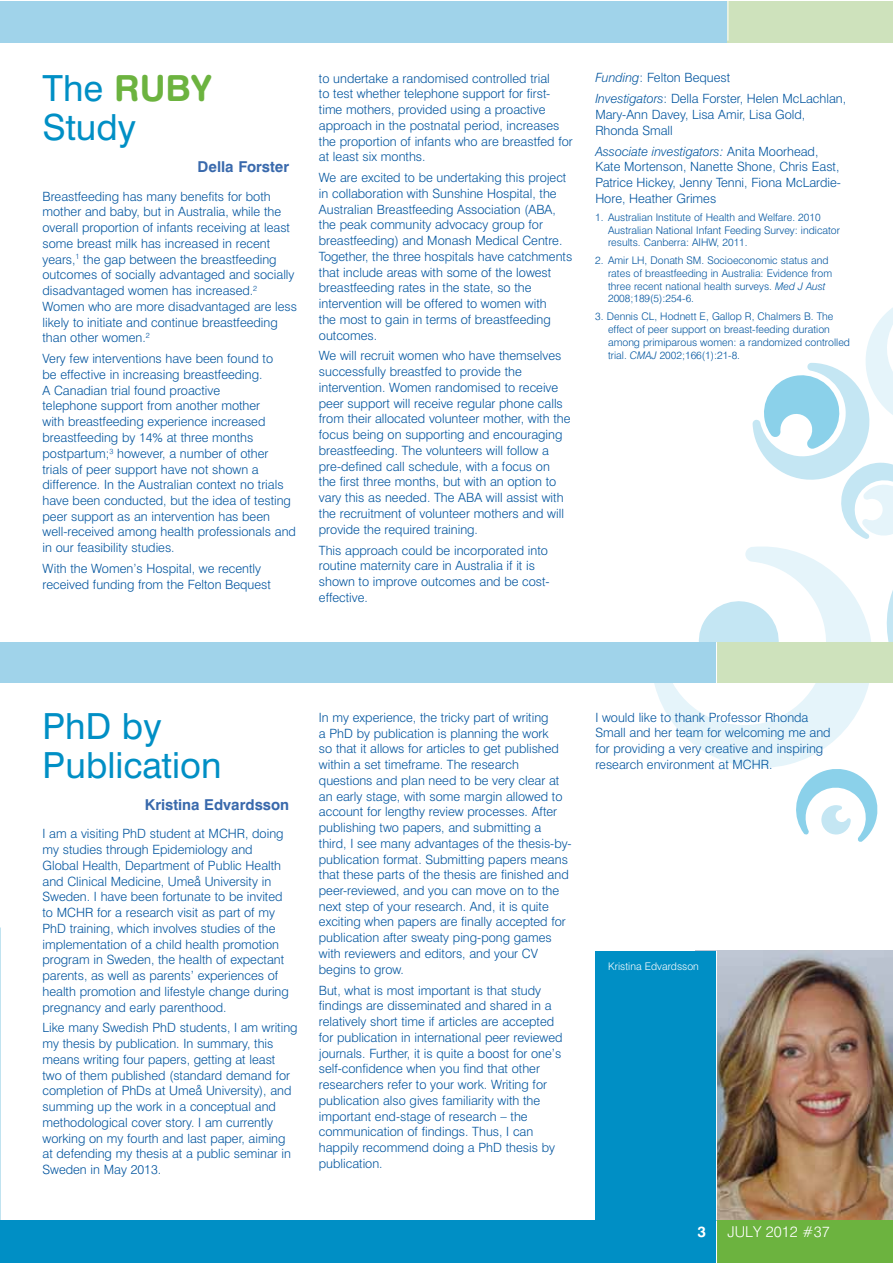
<style>
.page{position:relative;width:893px;height:1263px;background:#fff}
.page>*{position:absolute;margin:0;border:0;box-sizing:border-box;transform-origin:0 0}
.t1{font:36px/39px "Swiss 721 BT";color:#008fc5}
.t2{font:36px "Swiss 721 BT Bold Rounded";color:#6cb33f}
.t3{font:700 15px "Swiss 721 BT";color:#3969ac}
.t4{font:300 15px "Swiss 721 BT";color:#fff}
.t5{font:15px "Swiss 721 BT Bold Rounded";color:#fff}
.t6{font:300 12.75px/15.8px "Swiss 721 BT";color:#00549e}
.t7{font:300 10.5px/12.8px "Swiss 721 BT";color:#00549e}
.t8{font:300 10.5px "Swiss 721 BT";color:#fff}
.s1{font-family:"Swiss 721 BT";color:#008fc5}
.s2{font-style:italic}
</style>
<div class="page">
<svg style="left:654px;top:683px;width:40px;height:61px;fill:#ecf7fb"></svg>
<svg style="left:694px;top:308px;width:199px;height:534px"></svg>
<img style="left:717px;top:951px;width:175px;height:269px">
<div style="left:595px;top:951px;width:121px;height:269px;background:#008fc5"></div>
<div style="left:0;top:1px;width:728px;height:42px;background:#a0d3ea"></div>
<div style="left:728px;top:1px;width:164px;height:42px;background:#cee2bc"></div>
<hr style="left:727px;top:1px;width:1px;height:40px;background:#fff">
<div style="left:0;top:642px;width:716px;height:41px;background:#a0d3ea"></div>
<div style="left:716px;top:642px;width:176px;height:41px;background:#cee2bc"></div>
<hr style="left:716px;top:642px;width:1px;height:43px;background:#fff">
<div style="left:716px;top:1220px;width:176px;height:43px;background:#6cb33f"></div>
<div style="left:0;top:1220px;width:716px;height:43px;background:#008fc5"></div>
<hr style="left:716px;top:1220px;width:1px;height:43px;background:#fff">
<h1 class="t2" style="left:43px;top:66px;width:171px"><span class="s1">The</span> RUBY</h1>
<h1 class="t1" style="left:43px;top:108px;width:95px">Study</h1>
<p class="t3" style="left:198px;top:158px;width:93px">Della Forster</p>
<p class="t6" style="left:43px;top:188px;width:256px">Breastfeeding has many benefits for both mother and baby, but in Australia, while the overall proportion of infants receiving at least some breast milk has increased in recent years,<sup>1</sup> the gap between the breastfeeding outcomes of socially advantaged and socially disadvantaged women has increased.<sup>2<br></sup>Women who are more disadvantaged are less likely to initiate and continue breastfeeding than other women.<sup>2</sup></p>
<p class="t6" style="left:43px;top:351px;width:255px">Very few interventions have been found to<br>be effective in increasing breastfeeding.<br>A Canadian trial found proactive<br>telephone support from another mother<br>with breastfeeding experience increased breastfeeding by 14% at three months postpartum;<sup>3</sup> however, a number of other trials of peer support have not shown a difference. In the Australian context no trials have been conducted, but the idea of testing peer support as an intervention has been well-received among health professionals and in our feasibility studies.</p>
<p class="t6" style="left:43px;top:561px;width:230px">With the Women’s Hospital, we recently received funding from the Felton Bequest</p>
<p class="t6" style="left:319px;top:70px;width:255px">to undertake a randomised controlled trial<br>to test whether telephone support for first&shy;time mothers, provided using a proactive approach in the postnatal period, increases the proportion of infants who are breastfed for at least six months.</p>
<p class="t6" style="left:319px;top:170px;width:255px">We are excited to be undertaking this project in collaboration with Sunshine Hospital, the Australian Breastfeeding Association (ABA, the peak community advocacy group for breastfeeding) and Monash Medical Centre.<br>Together, the three hospitals have catchments that include areas with some of the lowest breastfeeding rates in the state, so the intervention will be offered to women with<br>the most to gain in terms of breastfeeding outcomes.</p>
<p class="t6" style="left:319px;top:348px;width:253px">We will recruit women who have themselves successfully breastfed to provide the intervention. Women randomised to receive peer support will receive regular phone calls from their allocated volunteer mother, with the focus being on supporting and encouraging breastfeeding. The volunteers will follow a pre-defined call schedule, with a focus on<br>the first three months, but with an option to vary this as needed. The ABA will assist with the recruitment of volunteer mothers and will provide the required training.</p>
<p class="t6" style="left:319px;top:542px;width:232px">This approach could be incorporated into routine maternity care in Australia if it is shown to improve outcomes and be cost&shy;effective.</p>
<p class="t6" style="left:595px;top:67px;width:252px;line-height:20.9px"><span class="s2">Funding</span>: Felton Bequest<br><span class="s2">Investigators</span>: Della Forster, Helen McLachlan,</p>
<p class="t6" style="left:595px;top:106px;width:212px">Mary-Ann Davey, Lisa Amir, Lisa Gold,<br>Rhonda Small</p>
<p class="t6" style="left:595px;top:143px;width:247px"><span class="s2">Associate investigators:</span> Anita Moorhead, Kate Mortenson, Nanette Shone, Chris East, Patrice Hickey, Jenny Tenni, Fiona McLardie-Hore, Heather Grimes</p>
<p class="t7" style="left:608px;top:211px;width:233px;text-indent:-13px">1. Australian Institute of Health and Welfare. 2010<br>Australian National Infant Feeding Survey: indicator results. Canberra: AIHW, 2011.</p>
<p class="t7" style="left:608px;top:254px;width:226px;text-indent:-13px">2. Amir LH, Donath SM. Socioeconomic status and rates of breastfeeding in Australia: Evidence from three recent national health surveys. <span class="s2">Med J Aust </span>2008;189(5):254-6.</p>
<p class="t7" style="left:608px;top:310px;width:243px;text-indent:-13px">3. Dennis CL, Hodnett E, Gallop R, Chalmers B. The effect of peer support on breast-feeding duration among primiparous women: a randomized controlled trial. <span class="s2">CMAJ</span> 2002;166(1):21-8.</p>
<h1 class="t1" style="left:43px;top:706px;width:180px">PhD by<br>Publication</h1>
<p class="t3" style="left:145px;top:795px;width:146px">Kristina Edvardsson</p>
<p class="t6" style="left:43px;top:826px;width:248px">I am a visiting PhD student at MCHR, doing my studies through Epidemiology and Global Health, Department of Public Health and Clinical Medicine, Umeå University in Sweden. I have been fortunate to be invited to MCHR for a research visit as part of my PhD training, which involves studies of the implementation of a child health promotion program in Sweden, the health of expectant parents, as well as parents’ experiences of health promotion and lifestyle change during pregnancy and early parenthood.</p>
<p class="t6" style="left:43px;top:1020px;width:257px">Like many Swedish PhD students, I am writing my thesis by publication. In summary, this means writing four papers, getting at least two of them published (standard demand for completion of PhDs at Umeå University), and summing up the work in a conceptual and methodological cover story. I am currently working on my fourth and last paper, aiming at defending my thesis at a public seminar in Sweden in May 2013.</p>
<p class="t6" style="left:319px;top:709px;width:254px">In my experience, the tricky part of writing<br>a PhD by publication is planning the work<br>so that it allows for articles to get published within a set timeframe. The research questions and plan need to be very clear at an early stage, with some margin allowed to account for lengthy review processes. After publishing two papers, and submitting a third, I see many advantages of the thesis-by&shy;publication format. Submitting papers means that these parts of the thesis are finished and peer-reviewed, and you can move on to the next step of your research. And, it is quite exciting when papers are finally accepted for publication after sweaty ping-pong games with reviewers and editors, and your CV begins to grow.</p>
<p class="t6" style="left:319px;top:982px;width:245px">But, what is most important is that study findings are disseminated and shared in a relatively short time if articles are accepted for publication in international peer reviewed journals. Further, it is quite a boost for one’s self-confidence when you find that other researchers refer to your work. Writing for publication also gives familiarity with the important end-stage of research – the communication of findings. Thus, I can happily recommend doing a PhD thesis by publication.</p>
<p class="t6" style="left:595px;top:709px;width:237px">I would like to thank Professor Rhonda Small and her team for welcoming me and for providing a very creative and inspiring research environment at MCHR.</p>
<p class="t8" style="left:608px;top:960px;width:92px">Kristina Edvardsson</p>
<p class="t5" style="left:697px;top:1222px;width:10px">3</p>
<p class="t4" style="left:728px;top:1222px;width:104px">JULY 2012 #37</p>
</div>
